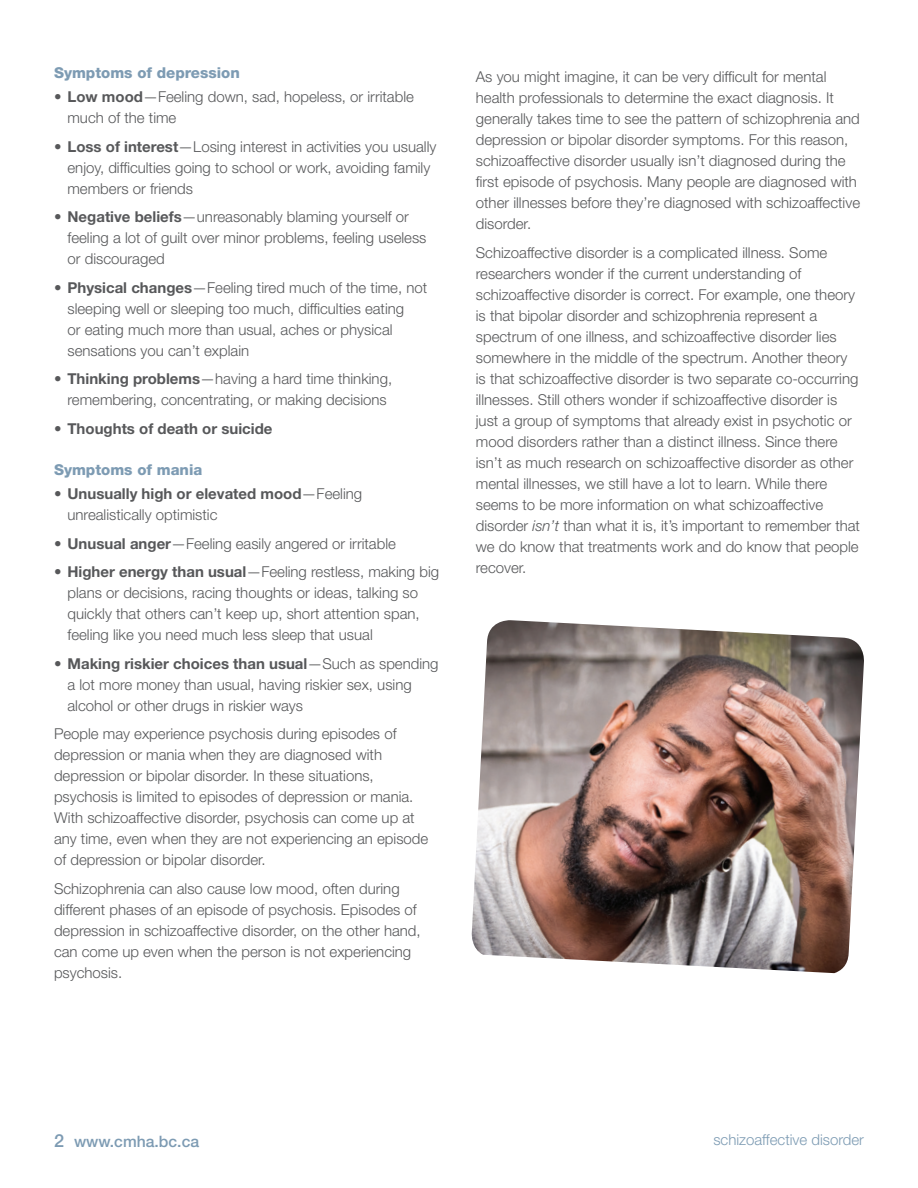
<style>
.page{position:relative;width:918px;height:1188px;background:#fff}
.page>*{position:absolute;margin:0;border:0;box-sizing:border-box;transform-origin:0 0}
.t1{font:500 15.75px "Helvetica Neue LT Std";color:#7d9bb3}
.Body_text{font:300 15px/21px "Helvetica Neue LT Std";color:#57585a}
.Subheading{font:800 15px "Helvetica Neue LT Std";color:#7d9bb3}
.t2{font:700 15px "Helvetica Neue LT Std";color:#57585a}
.t3{font:300 15px "Helvetica Neue LT Std";color:#7d9bb3}
.s1{font-weight:700}
.s2{font-weight:300}
.s3{font-style:italic}
.s4{font-size:18px}
</style>
<div class="page">
<img style="left:471px;top:620px;width:393px;height:353px">
<p class="Subheading" style="left:54px;top:64px;width:187px">Symptoms of depression</p>
<p class="Body_text" style="left:68px;top:86px;width:348px;text-indent:-14px">• <span class="s1">Low mood</span>—Feeling down, sad, hopeless, or irritable much of the time</p>
<p class="Body_text" style="left:68px;top:136px;width:370px;text-indent:-14px">• <span class="s1">Loss of interest</span>—Losing interest in activities you usually enjoy, difficulties going to school or work, avoiding family members or friends</p>
<p class="Body_text" style="left:68px;top:206px;width:360px;text-indent:-14px">• <span class="s1">Negative beliefs</span>—unreasonably blaming yourself or feeling a lot of guilt over minor problems, feeling useless or discouraged</p>
<p class="Body_text" style="left:68px;top:277px;width:361px;text-indent:-14px">• <span class="s1">Physical changes</span>—Feeling tired much of the time, not sleeping well or sleeping too much, difficulties eating<br>or eating much more than usual, aches or physical sensations you can’t explain</p>
<p class="Body_text" style="left:54px;top:368px;width:340px;text-align:center">• <span class="s1">Thinking problems</span>—having a hard time thinking, remembering, concentrating, or making decisions</p>
<p class="t2" style="left:54px;top:419px;width:220px"><span class="s2">•</span> Thoughts of death or suicide</p>
<p class="Subheading" style="left:54px;top:461px;width:150px">Symptoms of mania</p>
<p class="Body_text" style="left:68px;top:483px;width:296px;text-indent:-14px">• <span class="s1">Unusually high or elevated mood</span>—Feeling unrealistically optimistic</p>
<p class="Body_text" style="left:54px;top:533px;width:343px">• <span class="s1">Unusual anger</span>—Feeling easily angered or irritable</p>
<p class="Body_text" style="left:68px;top:561px;width:373px;text-indent:-14px">• <span class="s1">Higher energy than usual</span>—Feeling restless, making big plans or decisions, racing thoughts or ideas, talking so quickly that others can’t keep up, short attention span, feeling like you need much less sleep that usual</p>
<p class="Body_text" style="left:68px;top:653px;width:373px;text-indent:-14px">• <span class="s1">Making riskier choices than usual</span>—Such as spending a lot more money than usual, having riskier sex, using alcohol or other drugs in riskier ways</p>
<p class="Body_text" style="left:54px;top:723px;width:376px">People may experience psychosis during episodes of depression or mania when they are diagnosed with depression or bipolar disorder. In these situations, psychosis is limited to episodes of depression or mania.<br>With schizoaffective disorder, psychosis can come up at any time, even when they are not experiencing an episode of depression or bipolar disorder.</p>
<p class="Body_text" style="left:54px;top:878px;width:368px">Schizophrenia can also cause low mood, often during different phases of an episode of psychosis. Episodes of depression in schizoaffective disorder, on the other hand, can come up even when the person is not experiencing psychosis.</p>
<p class="Body_text" style="left:476px;top:66px;width:386px">As you might imagine, it can be very difficult for mental health professionals to determine the exact diagnosis. It generally takes time to see the pattern of schizophrenia and depression or bipolar disorder symptoms. For this reason, schizoaffective disorder usually isn’t diagnosed during the first episode of psychosis. Many people are diagnosed with other illnesses before they’re diagnosed with schizoaffective disorder.</p>
<p class="Body_text" style="left:476px;top:242px;width:386px">Schizoaffective disorder is a complicated illness. Some researchers wonder if the current understanding of schizoaffective disorder is correct. For example, one theory is that bipolar disorder and schizophrenia represent a spectrum of one illness, and schizoaffective disorder lies somewhere in the middle of the spectrum. Another theory is that schizoaffective disorder is two separate co-occurring illnesses. Still others wonder if schizoaffective disorder is just a group of symptoms that already exist in psychotic or mood disorders rather than a distinct illness. Since there isn’t as much research on schizoaffective disorder as other mental illnesses, we still have a lot to learn. While there seems to be more information on what schizoaffective disorder <span class="s3">isn’t</span> than what it is, it’s important to remember that we do know that treatments work and do know that people recover.</p>
<p class="t1" style="left:54px;top:1132px;width:147px"><span class="s4">2</span> www.cmha.bc.ca</p>
<p class="t3" style="left:713px;top:1130px;width:152px">schizoaffective disorder</p>
</div>
